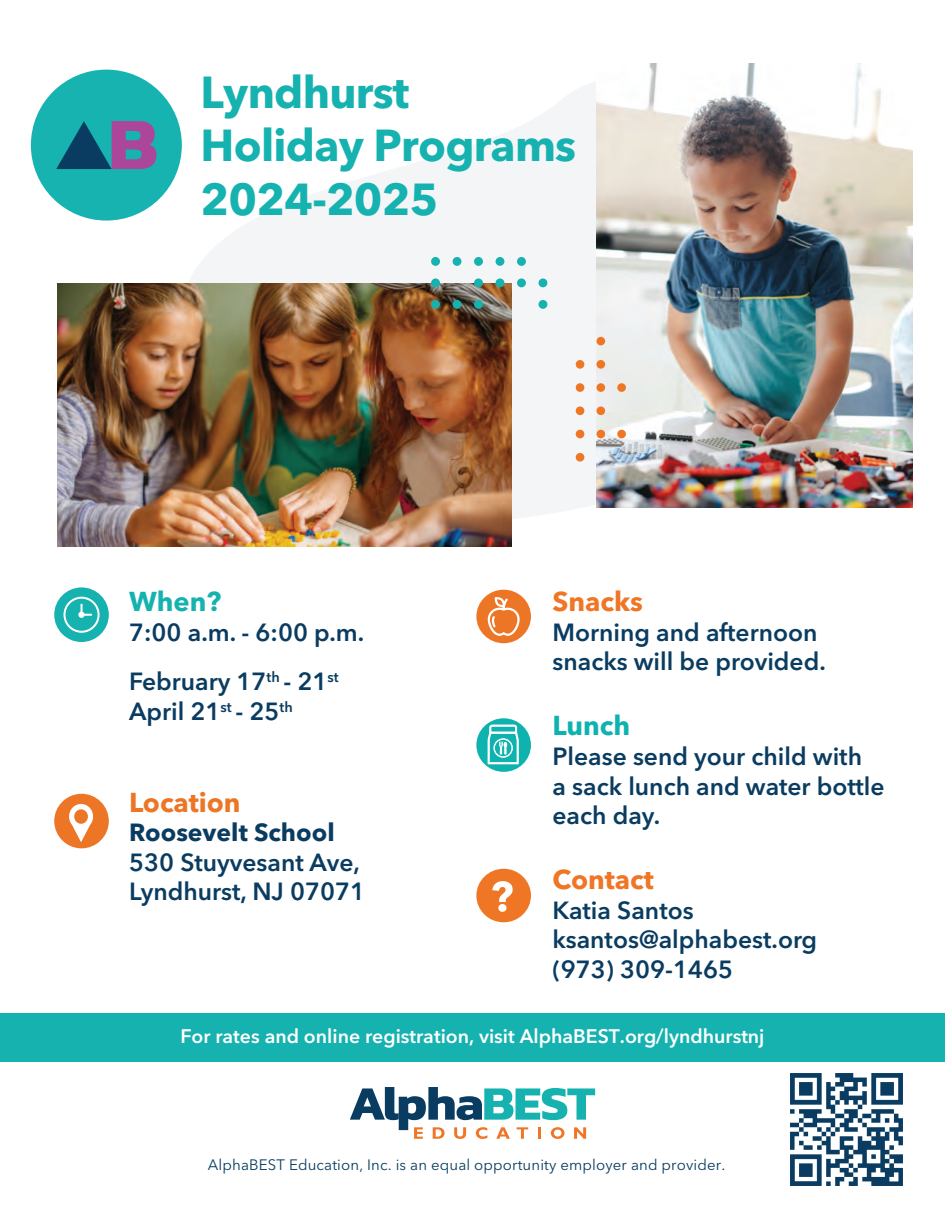
<style>
.page{position:relative;width:945px;height:1215px;background:#fff}
.page>*{position:absolute;margin:0;border:0;box-sizing:border-box;transform-origin:0 0}
.t1{font:700 44.4px/53.2px "Avenir Next LT Pro";letter-spacing:-.015em;color:#15b2b0}
.t2{font:700 27.15px "Avenir Next LT Pro";color:#ef7625}
.t3{font:700 27.15px "Avenir Next LT Pro";color:#ed7626}
.t4{font:700 27.15px "Avenir Next LT Pro";color:#15b2b0}
.t5{font:700 27.15px "Avenir Next LT Pro";color:#0eb2af}
.t6{font:600 24.6px/29.5px "Avenir Next LT Pro";color:#093c60}
.t7{font:700 24.6px "Avenir Next LT Pro";color:#093c60}
.t8{font:600 19.5px "Avenir Next LT Pro";color:#fff}
.t9{font:15px "Avenir Next LT Pro";letter-spacing:.01em;color:#083d60}
</style>
<div class="page">
<div style="left:0;top:1013px;width:945px;height:49px;background:#15b2b0"></div>
<svg style="left:350px;top:1087px;width:245px;height:52px"></svg>
<div style="left:476px;top:869px;width:55px;height:53px;background:#ef7625;border-radius:50%"></div>
<svg style="left:492px;top:881px;width:21px;height:31px"></svg>
<div style="left:476px;top:718px;width:55px;height:54px;background:#0eb2af;border-radius:50%"></div>
<svg style="left:487px;top:718px;width:32px;height:47px"></svg>
<div style="left:476px;top:590px;width:55px;height:53px;background:#ed7626;border-radius:50%"></div>
<svg style="left:488px;top:597px;width:32px;height:39px"></svg>
<div style="left:54px;top:794px;width:55px;height:54px;background:#ed7626;border-radius:50%"></div>
<svg style="left:69px;top:804px;width:24px;height:38px"></svg>
<div style="left:54px;top:587px;width:55px;height:55px;background:#15b2b0;border-radius:50%"></div>
<svg style="left:80px;top:603px;width:13px;height:14px"></svg>
<div style="left:63px;top:597px;width:37px;height:36px;border:2px solid #fff;border-radius:50%"></div>
<svg style="left:163px;top:82px;width:434px;height:437px;fill:#f4f5f6"></svg>
<img style="left:597px;top:63px;width:316px;height:445px">
<img style="left:58px;top:284px;width:454px;height:263px">
<div style="left:431px;top:300px;width:9px;height:9px;background:#15b2b0;border-radius:50%"></div>
<div style="left:431px;top:278px;width:9px;height:9px;background:#15b2b0;border-radius:50%"></div>
<div style="left:431px;top:257px;width:9px;height:9px;background:#15b2b0;border-radius:50%"></div>
<div style="left:453px;top:300px;width:8px;height:9px;background:#15b2b0;border-radius:50%"></div>
<div style="left:453px;top:257px;width:8px;height:9px;background:#15b2b0;border-radius:50%"></div>
<div style="left:474px;top:300px;width:9px;height:9px;background:#15b2b0;border-radius:50%"></div>
<div style="left:474px;top:278px;width:9px;height:9px;background:#15b2b0;border-radius:50%"></div>
<div style="left:474px;top:257px;width:9px;height:9px;background:#15b2b0;border-radius:50%"></div>
<div style="left:496px;top:278px;width:8px;height:9px;background:#15b2b0;border-radius:50%"></div>
<div style="left:496px;top:257px;width:8px;height:9px;background:#15b2b0;border-radius:50%"></div>
<div style="left:517px;top:278px;width:9px;height:9px;background:#15b2b0;border-radius:50%"></div>
<div style="left:517px;top:257px;width:9px;height:9px;background:#15b2b0;border-radius:50%"></div>
<div style="left:539px;top:300px;width:8px;height:9px;background:#15b2b0;border-radius:50%"></div>
<div style="left:539px;top:278px;width:8px;height:9px;background:#15b2b0;border-radius:50%"></div>
<div style="left:597px;top:337px;width:8px;height:8px;background:#ef7625;border-radius:50%"></div>
<div style="left:576px;top:360px;width:8px;height:9px;background:#ef7625;border-radius:50%"></div>
<div style="left:597px;top:360px;width:8px;height:9px;background:#ef7625;border-radius:50%"></div>
<div style="left:576px;top:383px;width:8px;height:9px;background:#ef7625;border-radius:50%"></div>
<div style="left:597px;top:383px;width:8px;height:9px;background:#ef7625;border-radius:50%"></div>
<div style="left:617px;top:383px;width:9px;height:9px;background:#ef7625;border-radius:50%"></div>
<div style="left:576px;top:406px;width:8px;height:9px;background:#ef7625;border-radius:50%"></div>
<div style="left:597px;top:406px;width:8px;height:9px;background:#ef7625;border-radius:50%"></div>
<div style="left:576px;top:430px;width:8px;height:8px;background:#ef7625;border-radius:50%"></div>
<div style="left:597px;top:430px;width:8px;height:8px;background:#ef7625;border-radius:50%"></div>
<div style="left:617px;top:430px;width:9px;height:8px;background:#ef7625;border-radius:50%"></div>
<div style="left:576px;top:453px;width:8px;height:9px;background:#ef7625;border-radius:50%"></div>
<div style="left:31px;top:70px;width:151px;height:151px;background:#17b3b1;border-radius:75px"></div>
<svg style="left:56px;top:121px;width:100px;height:48px"></svg>
<img style="left:790px;top:1073px;width:113px;height:113px">
<h1 class="t1" style="left:201px;top:66px;width:377px">Lyndhurst<br>Holiday Programs<br>2024-2025</h1>
<p class="t4" style="left:129px;top:585px;width:94px">When?</p>
<p class="t6" style="left:129px;top:607px;width:237px;line-height:49.5px">7:00 a.m. - 6:00 p.m.<br>February 17<sup>th</sup> - 21<sup>st</sup></p>
<p class="t6" style="left:129px;top:696px;width:165px">April 21<sup>st</sup> - 25<sup>th</sup></p>
<p class="t3" style="left:129px;top:785px;width:113px">Location</p>
<p class="t7" style="left:129px;top:817px;width:207px">Roosevelt School</p>
<p class="t6" style="left:129px;top:847px;width:238px">530 Stuyvesant Ave,<br>Lyndhurst, NJ 07071</p>
<p class="t2" style="left:553px;top:585px;width:92px">Snacks</p>
<p class="t6" style="left:553px;top:617px;width:275px">Morning and afternoon snacks will be provided.</p>
<p class="t5" style="left:553px;top:709px;width:79px">Lunch</p>
<p class="t6" style="left:553px;top:742px;width:334px">Please send your child with<br>a sack lunch and water bottle each day.</p>
<p class="t2" style="left:553px;top:863px;width:103px">Contact</p>
<p class="t6" style="left:553px;top:895px;width:266px">Katia Santos ksantos@alphabest.org (973) 309-1465</p>
<p class="t8" style="left:180px;top:1024px;width:586px">For rates and online registration, visit AlphaBEST.org/lyndhurstnj</p>
<p class="t9" style="left:208px;top:1156px;width:519px">AlphaBEST Education, Inc. is an equal opportunity employer and provider.</p>
</div>
